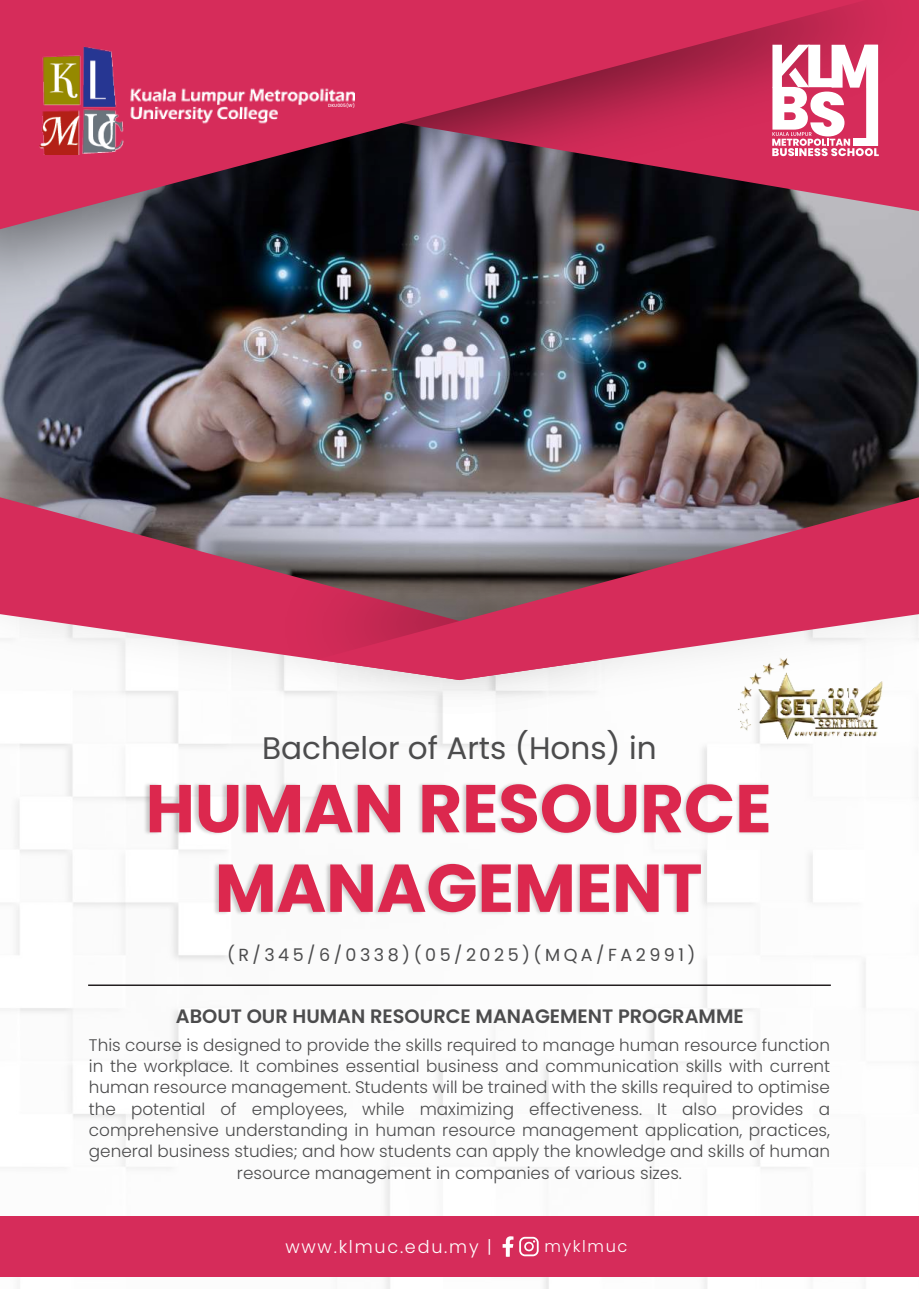
<style>
.page{position:relative;width:919px;height:1289px;background:#fff}
.page>*{position:absolute;margin:0;border:0;box-sizing:border-box;transform-origin:0 0}
.t1{font:700 67.5px/79.5px "Poppins";letter-spacing:-.005em;color:#dc284e;text-align:center}
.t2{font:31.05px "Poppins";color:#4c4c4d}
.t3{font:600 19.35px "Poppins";color:#4c4c4d}
.t4{font:17.55px "Poppins";letter-spacing:.2em;color:#4c4c4d}
.t5{font:300 17.55px "Poppins";letter-spacing:.1em;color:#fff}
.t6{font:300 16.8px/21.3px "Poppins";color:#4c4c4d;text-align:center}
.t7{font:300 16.2px "Poppins";letter-spacing:.1em;color:#fff}
.t8{font:500 4.5px "Poppins";color:#fff}
</style>
<div class="page">
<img style="left:0;top:744px;width:918px;height:544px">
<img style="left:0;top:355px;width:918px;height:15px">
<img style="left:0;top:370px;width:222px;height:374px">
<svg style="left:0;top:497px;width:222px;height:183px;fill:#d62c5a"></svg>
<img style="left:222px;top:370px;width:696px;height:374px">
<svg style="left:316px;top:497px;width:602px;height:183px"></svg>
<img style="left:0;top:0;width:918px;height:355px">
<svg style="left:0;top:0;width:866px;height:229px;fill:#d12c5a"></svg>
<div style="left:0;top:1216px;width:918px;height:60px;background:#d62c5a"></div>
<img style="left:138px;top:770px;width:635px;height:187px">
<hr style="left:88px;top:984px;width:742px;height:2px;background:#231f20">
<svg style="left:772px;top:45px;width:106px;height:111px"></svg>
<img style="left:715px;top:641px;width:189px;height:115px">
<svg style="left:502px;top:1236px;width:11px;height:20px"></svg>
<svg style="left:519px;top:1236px;width:19px;height:20px"></svg>
<img style="left:40px;top:46px;width:315px;height:109px">
<p class="t8" style="left:328px;top:102px;width:28px">DKU005(W)</p>
<h2 class="t2" style="left:262px;top:729px;width:396px">Bachelor of Arts (Hons) in</h2>
<h1 class="t1" style="left:145px;top:774px;width:627px">HUMAN RESOURCE<br>MANAGEMENT</h1>
<p class="t4" style="left:227px;top:944px;width:470px">(R/345/6/0338)(05/2025)(MQA/FA2991)</p>
<p class="t3" style="left:176px;top:1004px;width:569px">ABOUT OUR HUMAN RESOURCE MANAGEMENT PROGRAMME</p>
<p class="t6" style="left:89px;top:1034px;width:742px">This course is designed to provide the skills required to manage human resource function in the workplace. It combines essential business and communication skills with current human resource management. Students will be trained with the skills required to optimise the potential of employees, while maximizing effectiveness. It also provides a comprehensive understanding in human resource management application, practices, general business studies; and how students can apply the knowledge and skills of human resource management in companies of various sizes.</p>
<p class="t5" style="left:285px;top:1236px;width:208px">www.klmuc.edu.my |</p>
<p class="t7" style="left:544px;top:1236px;width:85px">myklmuc</p>
</div>
